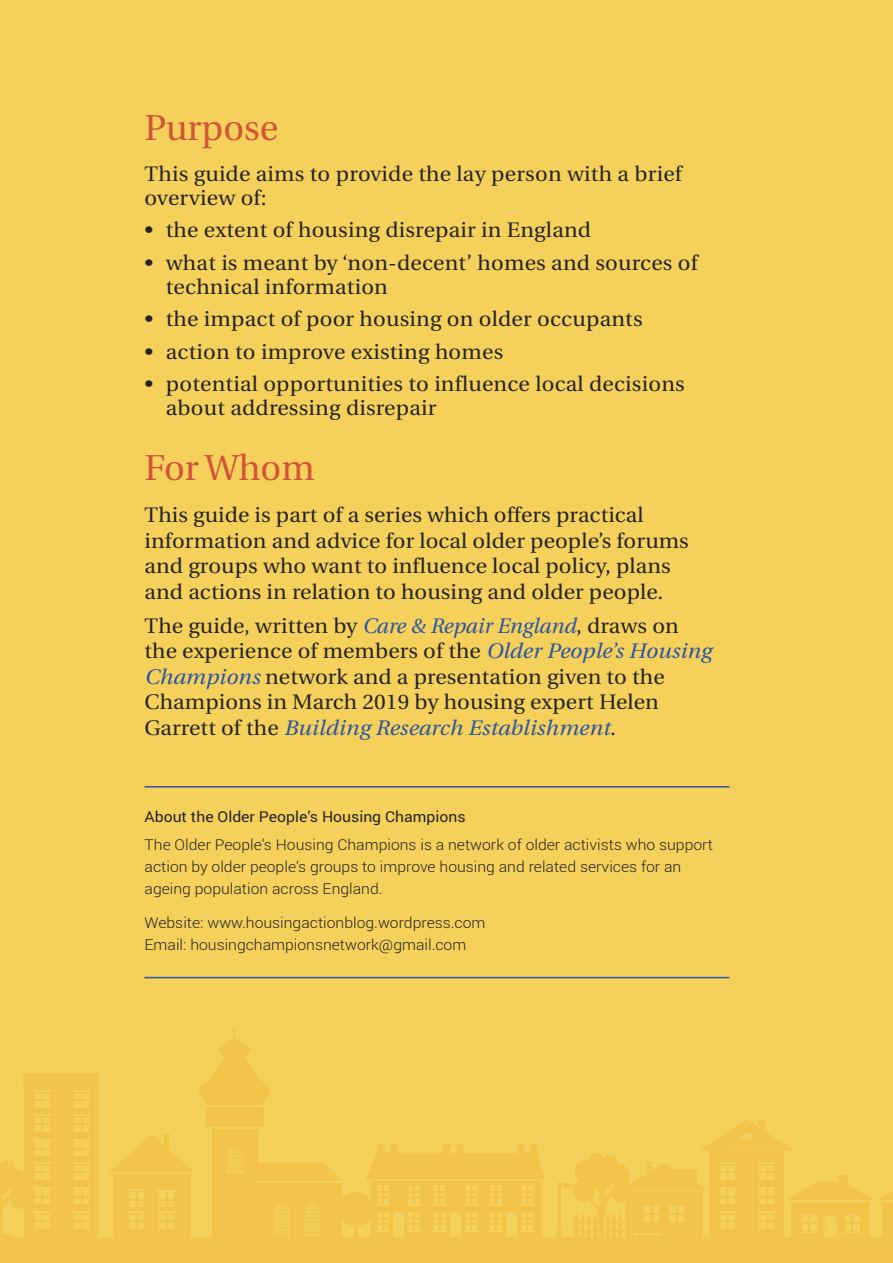
<style>
.page{position:relative;width:893px;height:1263px;background:#f5d15c}
.page>*{position:absolute;margin:0;border:0;box-sizing:border-box;transform-origin:0 0}
.t1{font:36px "Utopia";color:#d35538}
.t2{font:21px/25.5px "Utopia";letter-spacing:.005em;color:#272526;scale:1.05 1}
.t3{font:300 15px/21.8px "Roboto";color:#272526;scale:1.05 1}
.t4{font:15px "Roboto";color:#272526;scale:1.05 1}
.s1{font-style:italic;color:#2b54a2}
</style>
<div class="page">
<svg style="left:0;top:1027px;width:893px;height:236px"></svg>
<div style="left:838px;top:1175px;width:9px;height:18px;background:#f2c54a"></div>
<hr style="left:205px;top:1127px;width:60px;height:2px;background:#fff">
<hr style="left:145px;top:786px;width:584px;height:1px;background:#2b54a2">
<hr style="left:145px;top:977px;width:584px;height:1px;background:#2b54a2">
<h1 class="t1" style="left:145px;top:113px;width:135px">Purpose</h1>
<p class="t2" style="left:145px;top:163px;width:513px;line-height:24px">This guide aims to provide the lay person with a brief overview of:</p>
<p class="t2" style="left:145px;top:219px;width:427px">• the extent of housing disrepair in England</p>
<p class="t2" style="left:166px;top:252px;width:508px;line-height:24px;text-indent:-21px">• what is meant by ‘non-decent’ homes and sources of technical information</p>
<p class="t2" style="left:145px;top:308px;width:476px">• the impact of poor housing on older occupants</p>
<p class="t2" style="left:145px;top:341px;width:343px">• action to improve existing homes</p>
<p class="t2" style="left:166px;top:374px;width:496px;line-height:24px;text-indent:-21px">• potential opportunities to influence local decisions about addressing disrepair</p>
<h1 class="t1" style="left:145px;top:453px;width:172px">For Whom</h1>
<p class="t2" style="left:145px;top:504px;width:520px">This guide is part of a series which offers practical information and advice for local older people’s forums and groups who want to influence local policy, plans and actions in relation to housing and older people.</p>
<p class="t2" style="left:145px;top:615px;width:541px">The guide, written by <span class="s1">Care &amp; Repair England</span>, draws on the experience of members of the <span class="s1">Older People’s Housing Champions</span> network and a presentation given to the Champions in March 2019 by housing expert Helen Garrett of the <span class="s1">Building Research Establishment</span>.</p>
<p class="t4" style="left:145px;top:808px;width:307px">About the Older People’s Housing Champions</p>
<p class="t3" style="left:145px;top:834px;width:543px">The Older People’s Housing Champions is a network of older activists who support action by older people’s groups to improve housing and related services for an ageing population across England.</p>
<p class="t3" style="left:145px;top:912px;width:326px">Website: www.housingactionblog.wordpress.com<br>Email: housingchampionsnetwork@gmail.com</p>
</div>
